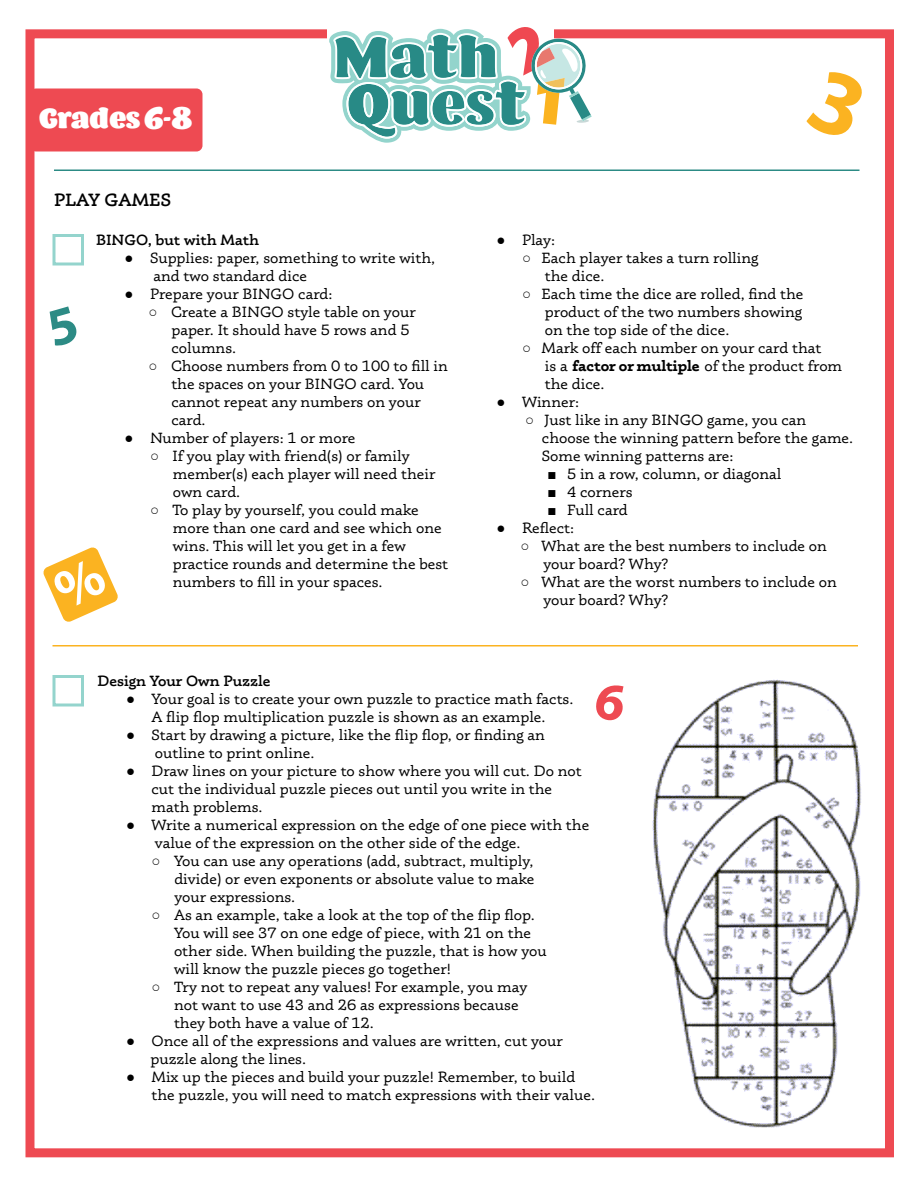
<style>
.page{position:relative;width:918px;height:1188px;background:#fff}
.page>*{position:absolute;margin:0;border:0;box-sizing:border-box;transform-origin:0 0}
.t1{font:28.5px "Barricada Pro";color:#fff}
.t2{font:600 18px "Phoreus Cherokee";color:#000}
.t3{font:15px/18px "Phoreus Cherokee";color:#000}
.t4{font:600 15px "Phoreus Cherokee";color:#000}
.s1{font-family:"Arial"}
.s2{font-weight:700}
</style>
<div class="page">
<div style="left:25px;top:29px;width:869px;height:1128px;border:9px solid #ee4a52"></div>
<div style="left:328px;top:22px;width:226px;height:94px;background:#fff"></div>
<svg style="left:329px;top:27px;width:263px;height:116px"></svg>
<div style="left:30px;top:88px;width:172px;height:64px;background:#ee4a52;border-radius:6px"></div>
<div style="left:52px;top:234px;width:32px;height:32px;border:3px solid #94d4cd"></div>
<hr style="left:52px;top:645px;width:806px;height:1px;background:#fbb321">
<div style="left:52px;top:675px;width:32px;height:31px;border:3px solid #94d4cd"></div>
<img style="left:652px;top:679px;width:209px;height:449px">
<hr style="left:54px;top:170px;width:806px;height:1px;background:#2c8b85">
<svg style="left:43px;top:547px;width:75px;height:75px"></svg>
<p class="t1" style="left:39px;top:102px;width:155px">Grades 6-8</p>
<p class="t2" style="left:54px;top:189px;width:118px">PLAY GAMES</p>
<p class="t4" style="left:96px;top:231px;width:165px">BINGO, but with Math</p>
<p class="t3" style="left:153px;top:249px;width:283px;text-indent:-29px"><span class="s1">●</span> Supplies: paper, something to write with, and two standard dice</p>
<p class="t3" style="left:124px;top:285px;width:209px"><span class="s1">●</span> Prepare your BINGO card:</p>
<p class="t3" style="left:171px;top:303px;width:246px;text-indent:-23px"><span class="s1">○</span> Create a BINGO style table on your paper. It should have 5 rows and 5 columns.</p>
<p class="t3" style="left:171px;top:357px;width:278px;text-indent:-23px"><span class="s1">○</span> Choose numbers from 0 to 100 to fill in the spaces on your BINGO card. You cannot repeat any numbers on your card.</p>
<p class="t3" style="left:124px;top:429px;width:233px"><span class="s1">●</span> Number of players: 1 or more</p>
<p class="t3" style="left:173px;top:447px;width:264px;text-indent:-23px"><span class="s1">○</span> If you play with friend(s) or family member(s) each player will need their own card.</p>
<p class="t3" style="left:173px;top:501px;width:277px;text-indent:-23px"><span class="s1">○</span> To play by yourself, you could make more than one card and see which one wins. This will let you get in a few practice rounds and determine the best numbers to fill in your spaces.</p>
<p class="t3" style="left:496px;top:231px;width:60px"><span class="s1">●</span> Play:</p>
<p class="t3" style="left:545px;top:249px;width:215px;text-indent:-23px"><span class="s1">○</span> Each player takes a turn rolling the dice.</p>
<p class="t3" style="left:545px;top:285px;width:260px;text-align:justify;text-indent:-23px"><span class="s1">○</span> Each time the dice are rolled, find the product of the two numbers showing on the top side of the dice.</p>
<p class="t3" style="left:545px;top:339px;width:299px;text-indent:-23px"><span class="s1">○</span> Mark off each number on your card that<br>is a <span class="s2">factor or multiple</span> of the product from the dice.</p>
<p class="t3" style="left:496px;top:393px;width:84px"><span class="s1">●</span> Winner:</p>
<p class="t3" style="left:542px;top:411px;width:313px;text-indent:-17px"><span class="s1">○</span> Just like in any BINGO game, you can choose the winning pattern before the game.<br>Some winning patterns are:</p>
<p class="t3" style="left:548px;top:465px;width:236px"><span class="s1">■</span> 5 in a row, column, or diagonal</p>
<p class="t3" style="left:548px;top:483px;width:87px"><span class="s1">■</span> 4 corners</p>
<p class="t3" style="left:548px;top:501px;width:82px"><span class="s1">■</span> Full card</p>
<p class="t3" style="left:496px;top:519px;width:79px"><span class="s1">●</span> Reflect:</p>
<p class="t3" style="left:543px;top:537px;width:285px;text-indent:-23px"><span class="s1">○</span> What are the best numbers to include on your board? Why?</p>
<p class="t3" style="left:543px;top:573px;width:295px;text-indent:-23px"><span class="s1">○</span> What are the worst numbers to include on your board? Why?</p>
<p class="t4" style="left:98px;top:672px;width:175px">Design Your Own Puzzle</p>
<p class="t3" style="left:126px;top:690px;width:449px;text-align:center"><span class="s1">●</span> Your goal is to create your own puzzle to practice math facts.<br>A flip flop multiplication puzzle is shown as an example.</p>
<p class="t3" style="left:155px;top:726px;width:392px;text-indent:-29px"><span class="s1">●</span> Start by drawing a picture, like the flip flop, or finding an outline to print online.</p>
<p class="t3" style="left:152px;top:762px;width:432px;text-indent:-26px"><span class="s1">●</span> Draw lines on your picture to show where you will cut. Do not cut the individual puzzle pieces out until you write in the math problems.</p>
<p class="t3" style="left:155px;top:816px;width:436px;text-indent:-29px"><span class="s1">●</span> Write a numerical expression on the edge of one piece with the value of the expression on the other side of the edge.</p>
<p class="t3" style="left:174px;top:852px;width:362px;text-align:justify;text-indent:-23px"><span class="s1">○</span> You can use any operations (add, subtract, multiply, divide) or even exponents or absolute value to make your expressions.</p>
<p class="t3" style="left:174px;top:906px;width:374px;text-indent:-22px"><span class="s1">○</span> As an example, take a look at the top of the flip flop.<br>You will see 37 on one edge of piece, with 21 on the other side. When building the puzzle, that is how you will know the puzzle pieces go together!</p>
<p class="t3" style="left:174px;top:978px;width:355px;text-indent:-22px"><span class="s1">○</span> Try not to repeat any values! For example, you may not want to use 43 and 26 as expressions because they both have a value of 12.</p>
<p class="t3" style="left:150px;top:1032px;width:414px;text-indent:-24px"><span class="s1">●</span> Once all of the expressions and values are written, cut your puzzle along the lines.</p>
<p class="t3" style="left:152px;top:1068px;width:445px;text-indent:-26px"><span class="s1">●</span> Mix up the pieces and build your puzzle! Remember, to build the puzzle, you will need to match expressions with their value.</p>
</div>
